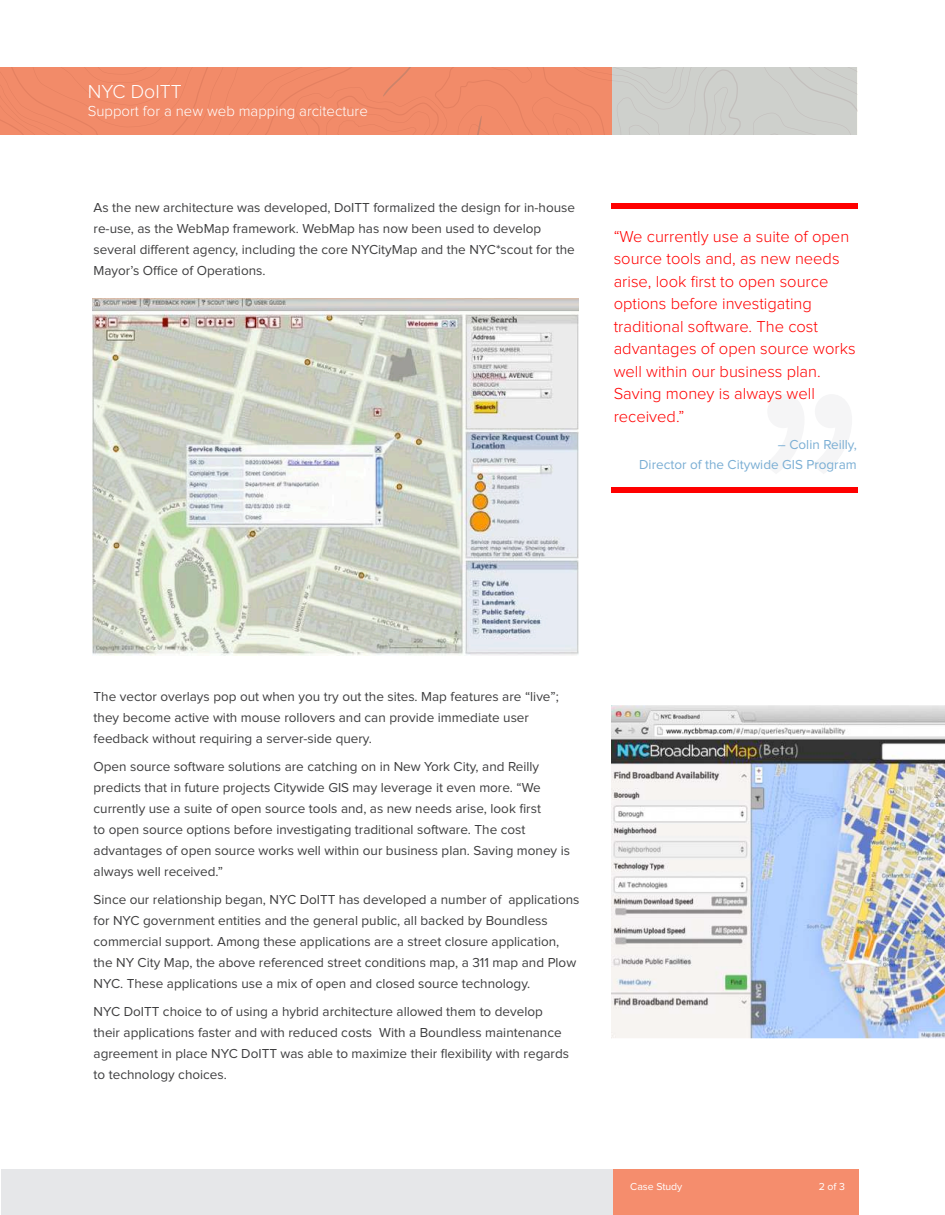
<style>
.page{position:relative;width:945px;height:1215px;background:#fff}
.page>*{position:absolute;margin:0;border:0;box-sizing:border-box;transform-origin:0 0}
.t1{font:300 19.5px "Proxima Nova";color:#fff}
.t2{font:300 16.5px/22.5px "Proxima Nova";color:#f00}
.t3{font:300 15px "Proxima Nova";color:#fff}
.t4{font:13.5px/21px "Proxima Nova";color:#3e3e3f}
.t5{font:13.5px/20.2px "Proxima Nova";color:#7aaed4;text-align:right}
.t6{font:10.5px "Proxima Nova";color:#fff}
</style>
<div class="page">
<div style="left:2px;top:1169px;width:857px;height:46px;background:#e6e7e9"></div>
<div style="left:613px;top:1169px;width:246px;height:46px;background:#f58d6d"></div>
<div style="left:13px;top:67px;width:62px;height:68px;background:#f28b69"></div>
<svg style="left:75px;top:67px;width:782px;height:68px;background:#e59f87"></svg>
<div style="left:612px;top:204px;width:246px;height:5px;background:#f00"></div>
<div style="left:612px;top:487px;width:246px;height:6px;background:#f00"></div>
<img style="left:612px;top:706px;width:333px;height:332px">
<img style="left:92px;top:299px;width:487px;height:357px">
<h1 class="t1" style="left:88px;top:83px;width:96px">NYC DoITT</h1>
<p class="t3" style="left:88px;top:104px;width:282px">Support for a new web mapping arcitecture</p>
<p class="t4" style="left:94px;top:197px;width:483px">As the new architecture was developed, DoITT formalized the design for in-house re-use, as the WebMap framework. WebMap has now been used to develop several diferent agency, including the core NYCityMap and the NYC*scout for the Mayor’s Oice of Operations.</p>
<p class="t2" style="left:614px;top:226px;width:243px">“We currently use a suite of open source tools and, as new needs arise, look first to open source options before investigating traditional software. The cost advantages of open source works well within our business plan.<br>Saving money is always well received.”</p>
<p class="t5" style="left:639px;top:435px;width:219px">– Colin Reilly,<br>Director of the Citywide GIS Program</p>
<p class="t4" style="left:94px;top:687px;width:467px">The vector overlays pop out when you try out the sites. Map features are “live”; they become active with mouse rollovers and can provide immediate user feedback without requiring a server-side query.</p>
<p class="t4" style="left:94px;top:757px;width:478px">Open source software solutions are catching on in New York City, and Reilly predicts that in future projects Citywide GIS may leverage it even more. “We currently use a suite of open source tools and, as new needs arise, look irst<br>to open source options before investigating traditional software. The cost advantages of open source works well within our business plan. Saving money is always well received.”</p>
<p class="t4" style="left:94px;top:890px;width:487px">Since our relationship began, NYC DoITT has developed a number of applications for NYC government entities and the general public, all backed by Boundless commercial support. Among these applications are a street closure application, the NY City Map, the above referenced street conditions map, a 311 map and Plow NYC. These applications use a mix of open and closed source technology.</p>
<p class="t4" style="left:94px;top:1001px;width:477px">NYC DoITT choice to of using a hybrid architecture allowed them to develop their applications faster and with reduced costs With a Boundless maintenance agreement in place NYC DoITT was able to maximize their lexibility with regards to technology choices.</p>
<p class="t6" style="left:630px;top:1182px;width:54px">Case Study</p>
<p class="t6" style="left:819px;top:1182px;width:28px">2 of 3</p>
</div>
